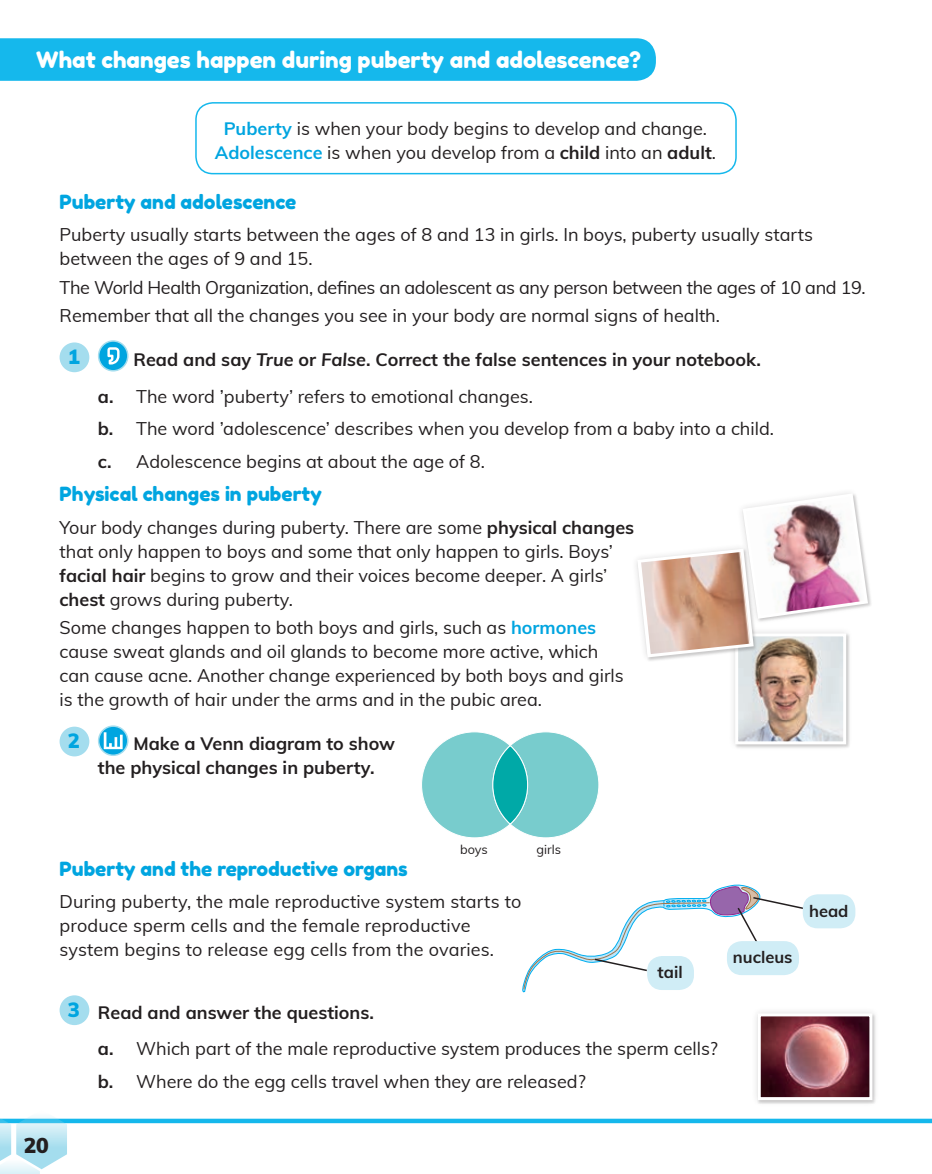
<style>
.page{position:relative;width:932px;height:1174px;background:#fff}
.page>*{position:absolute;margin:0;border:0;box-sizing:border-box;transform-origin:0 0}
._05_EPIGRAFE{font:22.5px "Fredoka One";color:#fff}
.t1{font:900 21px "Muli";color:#231f20}
.t2{font:900 20.1px "Muli";color:#00a5e0}
._05_SUBEPÍGRAFES_cb{font:19.5px "Fredoka One";color:#00a5e0}
._02_ACTIVIDADES_FINA{font:18px/24px "Muli";color:#231f20}
._05_DESTACADO{font:18px/24px "Muli";color:#231f20}
._05_TEXTO_GENERAL{font:18px/24px "Muli";color:#231f20}
._02-ACTIVIDADES{font:700 18px/24px "Muli";color:#231f20}
._05_TEXTO_GENERAL-2{font:18px "Muli";letter-spacing:-.02em;color:#231f20}
._03_CAJA_INDEPENDIEN{font:700 16.5px "Muli";color:#231f20}
._05_ESQUEMAS_MAY{font:12.6px "Muli";color:#231f20}
.s1{font-weight:700;color:#00a5e0}
.s2{font-weight:700}
.s3{font-style:italic}
</style>
<div class="page">
<div style="left:0;top:1118px;width:931px;height:5px;background:#15b8ec"></div>
<svg style="left:0;top:1116px;width:67px;height:58px"></svg>
<div style="left:0;top:38px;width:655px;height:43px;background:#15b8ec"></div>
<div style="left:60px;top:342px;width:29px;height:30px;background:#a4ddee;border-radius:50%"></div>
<svg style="left:98px;top:340px;width:30px;height:31px"></svg>
<svg style="left:107px;top:347px;width:12px;height:17px"></svg>
<div style="left:60px;top:726px;width:29px;height:30px;background:#a4ddee;border-radius:50%"></div>
<svg style="left:98px;top:725px;width:30px;height:31px"></svg>
<svg style="left:104px;top:732px;width:19px;height:17px"></svg>
<div style="left:727px;top:626px;width:125px;height:125px;background:#231f20;opacity:.16"></div>
<img style="left:739px;top:665px;width:102px;height:75px">
<div style="left:735px;top:633px;width:110px;height:111px;border:3px solid #fff"></div>
<img style="left:636px;top:493px;width:235px;height:172px">
<div style="left:750px;top:1006px;width:129px;height:101px;background:#231f20;opacity:.16"></div>
<img style="left:761px;top:1017px;width:107px;height:79px">
<div style="left:757px;top:1013px;width:115px;height:87px;border:3px solid #fff"></div>
<div style="left:195px;top:102px;width:541px;height:72px;border:2px solid #15b8ec;border-radius:17px"></div>
<div style="left:60px;top:995px;width:29px;height:30px;background:#a4ddee;border-radius:50%"></div>
<svg style="left:422px;top:732px;width:177px;height:106px"></svg>
<svg style="left:492px;top:745px;width:35px;height:79px;background:#1ab1af"></svg>
<div style="left:492px;top:745px;width:35px;height:79px;border:1px solid #fff;border-radius:50%"></div>
<div style="left:802px;top:894px;width:53px;height:34px;background:#d0edf6;border-radius:15px"></div>
<svg style="left:522px;top:884px;width:284px;height:109px"></svg>
<div style="left:647px;top:956px;width:46px;height:34px;background:#d0edf6;border-radius:15px"></div>
<p class="_05_EPIGRAFE" style="left:36px;top:46px;width:606px">What changes happen during puberty and adolescence?</p>
<p class="_05_DESTACADO" style="left:215px;top:116px;width:502px;text-align:center"><span class="s1">Puberty</span> is when your body begins to develop and change.<br><span class="s1">Adolescence</span> is when you develop from a <span class="s2">child</span> into an <span class="s2">adult</span>.</p>
<p class="_05_SUBEPÍGRAFES_cb" style="left:60px;top:190px;width:238px">Puberty and adolescence</p>
<p class="_05_TEXTO_GENERAL" style="left:60px;top:222px;width:754px">Puberty usually starts between the ages of 8 and 13 in girls. In boys, puberty usually starts between the ages of 9 and 15.</p>
<p class="_05_TEXTO_GENERAL-2" style="left:60px;top:274px;width:807px">The World Health Organization, defines an adolescent as any person between the ages of 10 and 19.</p>
<p class="_05_TEXTO_GENERAL" style="left:60px;top:303px;width:661px">Remember that all the changes you see in your body are normal signs of health.</p>
<p class="t2" style="left:68px;top:342px;width:14px">1</p>
<p class="_02-ACTIVIDADES" style="left:133px;top:346px;width:628px">Read and say <span class="s3">True</span> or <span class="s3">False</span>. Correct the false sentences in your notebook.</p>
<p class="_02_ACTIVIDADES_FINA" style="left:98px;top:383px;width:436px"><span class="s2">a.</span> The word ’puberty’ refers to emotional changes.</p>
<p class="_02_ACTIVIDADES_FINA" style="left:98px;top:416px;width:677px"><span class="s2">b.</span> The word ’adolescence’ describes when you develop from a baby into a child.</p>
<p class="_02_ACTIVIDADES_FINA" style="left:98px;top:448px;width:388px"><span class="s2">c.</span> Adolescence begins at about the age of 8.</p>
<p class="_05_SUBEPÍGRAFES_cb" style="left:60px;top:482px;width:264px">Physical changes in puberty</p>
<p class="_02_ACTIVIDADES_FINA" style="left:60px;top:514px;width:576px">Your body changes during puberty. There are some <span class="s2">physical changes </span>that only happen to boys and some that only happen to girls. Boys’ <span class="s2">facial hair</span> begins to grow and their voices become deeper. A girls’ <span class="s2">chest</span> grows during puberty.</p>
<p class="_05_DESTACADO" style="left:60px;top:615px;width:565px">Some changes happen to both boys and girls, such as <span class="s1">hormones </span>cause sweat glands and oil glands to become more active, which can cause acne. Another change experienced by both boys and girls is the growth of hair under the arms and in the pubic area.</p>
<p class="t2" style="left:68px;top:726px;width:14px">2</p>
<p class="_02-ACTIVIDADES" style="left:98px;top:730px;width:299px;text-indent:36px">Make a Venn diagram to show the physical changes in puberty.</p>
<p class="_05_ESQUEMAS_MAY" style="left:460px;top:840px;width:29px">boys</p>
<p class="_05_ESQUEMAS_MAY" style="left:536px;top:840px;width:26px">girls</p>
<p class="_05_SUBEPÍGRAFES_cb" style="left:60px;top:856px;width:349px">Puberty and the reproductive organs</p>
<p class="_02_ACTIVIDADES_FINA" style="left:60px;top:889px;width:463px">During puberty, the male reproductive system starts to produce sperm cells and the female reproductive system begins to release egg cells from the ovaries.</p>
<p class="_03_CAJA_INDEPENDIEN" style="left:657px;top:960px;width:27px">tail</p>
<p class="t2" style="left:68px;top:995px;width:14px">3</p>
<p class="_02-ACTIVIDADES" style="left:98px;top:999px;width:277px">Read and answer the questions.</p>
<p class="_02_ACTIVIDADES_FINA" style="left:98px;top:1036px;width:621px"><span class="s2">a.</span> Which part of the male reproductive system produces the sperm cells?</p>
<p class="_02_ACTIVIDADES_FINA" style="left:98px;top:1068px;width:489px"><span class="s2">b.</span> Where do the egg cells travel when they are released?</p>
<p class="_03_CAJA_INDEPENDIEN" style="left:732px;top:945px;width:61px">nucleus</p>
<p class="t1" style="left:24px;top:1129px;width:27px">20</p>
<p class="_03_CAJA_INDEPENDIEN" style="left:808px;top:898px;width:41px">head</p>
</div>
